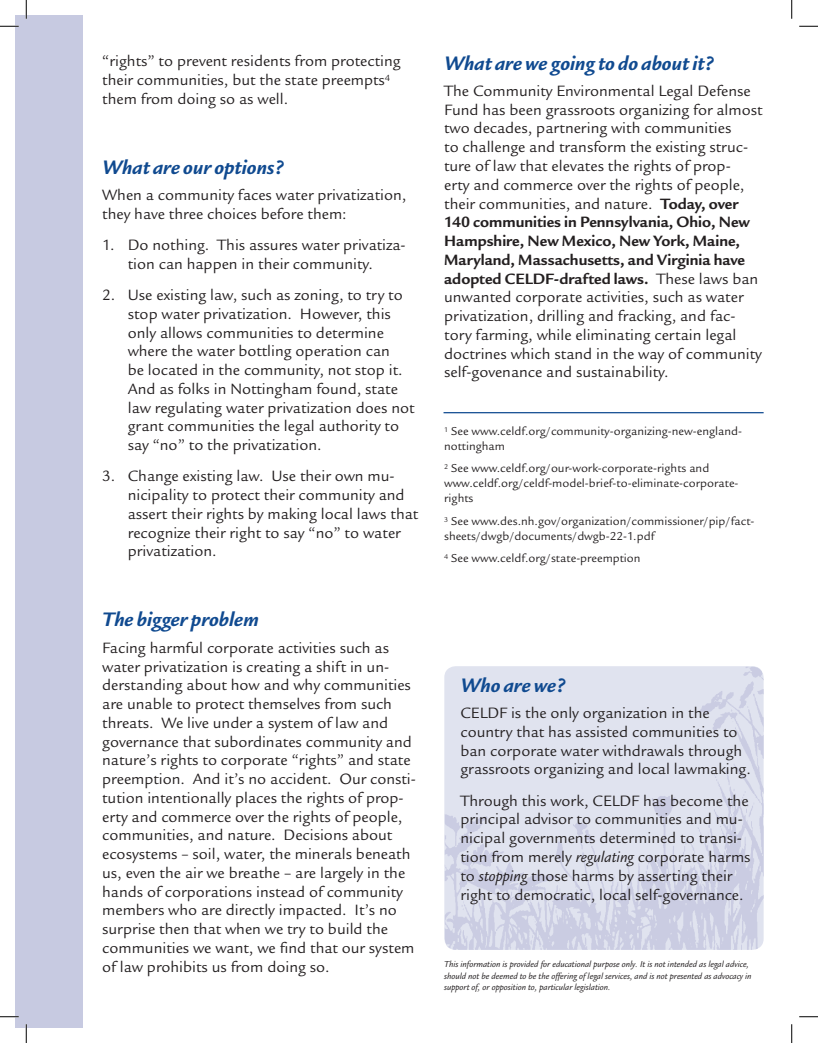
<style>
.page{position:relative;width:818px;height:1043px;background:#fff}
.page>*{position:absolute;margin:0;border:0;box-sizing:border-box;transform-origin:0 0}
.t1{font:italic 700 21.25px "Legacy San ITC";color:#104a90}
.t2{font:16.25px/18.8px "Legacy San ITC";color:#231f20}
.t3{font:12.5px/15px "Legacy San ITC";color:#231f20}
.t4{font:italic 9.38px/11.2px "Legacy San ITC";color:#231f20}
.s1{font-weight:700}
.s2{font-style:italic}
</style>
<div class="page">
<div style="left:15px;top:15px;width:67px;height:1013px;background:#c7cae1"></div>
<img style="left:445px;top:666px;width:318px;height:283px">
<hr style="left:443px;top:412px;width:320px;height:1px;background:#104a90">
<svg style="left:0;top:25px;width:19px;height:2px"></svg>
<svg style="left:799px;top:25px;width:19px;height:2px"></svg>
<svg style="left:0;top:1016px;width:19px;height:1px"></svg>
<svg style="left:799px;top:1016px;width:19px;height:1px"></svg>
<svg style="left:25px;top:0;width:2px;height:19px"></svg>
<svg style="left:25px;top:1024px;width:2px;height:18px"></svg>
<svg style="left:791px;top:0;width:1px;height:19px"></svg>
<svg style="left:791px;top:1024px;width:1px;height:18px"></svg>
<p class="t2" style="left:102px;top:52px;width:300px">“rights” to prevent residents from protecting their communities, but the state preempts<sup>4 </sup>them from doing so as well.</p>
<h1 class="t1" style="left:102px;top:154px;width:183px">What are our options?</h1>
<p class="t2" style="left:102px;top:185px;width:305px">When a community faces water privatization, they have three choices before them:</p>
<p class="t2" style="left:102px;top:235px;width:305px;text-align:center">1. Do nothing. This assures water privatiza&shy;tion can happen in their community.</p>
<p class="t2" style="left:128px;top:285px;width:288px;text-indent:-26px">2. Use existing law, such as zoning, to try to stop water privatization. However, this only allows communities to determine where the water bottling operation can<br>be located in the community, not stop it.<br>And as folks in Nottingham found, state law regulating water privatization does not grant communities the legal authority to say “no” to the privatization.</p>
<p class="t2" style="left:128px;top:467px;width:292px;text-indent:-26px">3. Change existing law. Use their own mu&shy;nicipality to protect their community and assert their rights by making local laws that recognize their right to say “no” to water privatization.</p>
<h1 class="t1" style="left:102px;top:607px;width:158px">The bigger problem</h1>
<p class="t2" style="left:102px;top:638px;width:315px">Facing harmful corporate activities such as water privatization is creating a shift in un&shy;derstanding about how and why communities are unable to protect themselves from such threats. We live under a system of law and governance that subordinates community and nature’s rights to corporate “rights” and state preemption. And it’s no accident. Our consti&shy;tution intentionally places the rights of prop&shy;erty and commerce over the rights of people, communities, and nature. Decisions about ecosystems – soil, water, the minerals beneath us, even the air we breathe – are largely in the hands of corporations instead of community members who are directly impacted. It’s no surprise then that when we try to build the communities we want, we find that our system of law prohibits us from doing so.</p>
<h1 class="t1" style="left:444px;top:50px;width:271px">What are we going to do about it?</h1>
<p class="t2" style="left:444px;top:81px;width:320px">The Community Environmental Legal Defense Fund has been grassroots organizing for almost two decades, partnering with communities<br>to challenge and transform the existing struc&shy;ture of law that elevates the rights of prop-<br>erty and commerce over the rights of people, their communities, and nature. <span class="s1">Today, over 140 communities in Pennsylvania, Ohio, New Hampshire, New Mexico, New York, Maine, Maryland, Massachusetts, and Virginia have adopted CELDF-drafted laws.</span> These laws ban unwanted corporate activities, such as water privatization, drilling and fracking, and fac&shy;tory farming, while eliminating certain legal doctrines which stand in the way of community self-govenance and sustainability.</p>
<p class="t3" style="left:444px;top:423px;width:299px"><sup>1</sup> See www.celdf.org/community-organizing-new-england&shy;nottingham</p>
<p class="t3" style="left:444px;top:461px;width:296px"><sup>2</sup> See www.celdf.org/our-work-corporate-rights and www.celdf.org/celdf-model-brief-to-eliminate-corporate&shy;rights</p>
<p class="t3" style="left:444px;top:513px;width:312px"><sup>3</sup> See www.des.nh.gov/organization/commissioner/pip/fact&shy;sheets/dwgb/documents/dwgb-22-1.pdf</p>
<p class="t3" style="left:444px;top:551px;width:198px"><sup>4</sup> See www.celdf.org/state-preemption</p>
<h1 class="t1" style="left:460px;top:672px;width:106px">Who are we?</h1>
<p class="t2" style="left:460px;top:703px;width:292px">CELDF is the only organization in the country that has assisted communities to ban corporate water withdrawals through grassroots organizing and local lawmaking.</p>
<p class="t2" style="left:460px;top:791px;width:291px">Through this work, CELDF has become the principal advisor to communities and mu&shy;nicipal governments determined to transi&shy;tion from merely <span class="s2">regulating</span> corporate harms to <span class="s2">stopping</span> those harms by asserting their right to democratic, local self-governance.</p>
<p class="t4" style="left:444px;top:958px;width:309px">This information is provided for educational purpose only. It is not intended as legal advice, should not be deemed to be the offering of legal services, and is not presented as advocacy in support of, or opposition to, particular legislation.</p>
</div>
